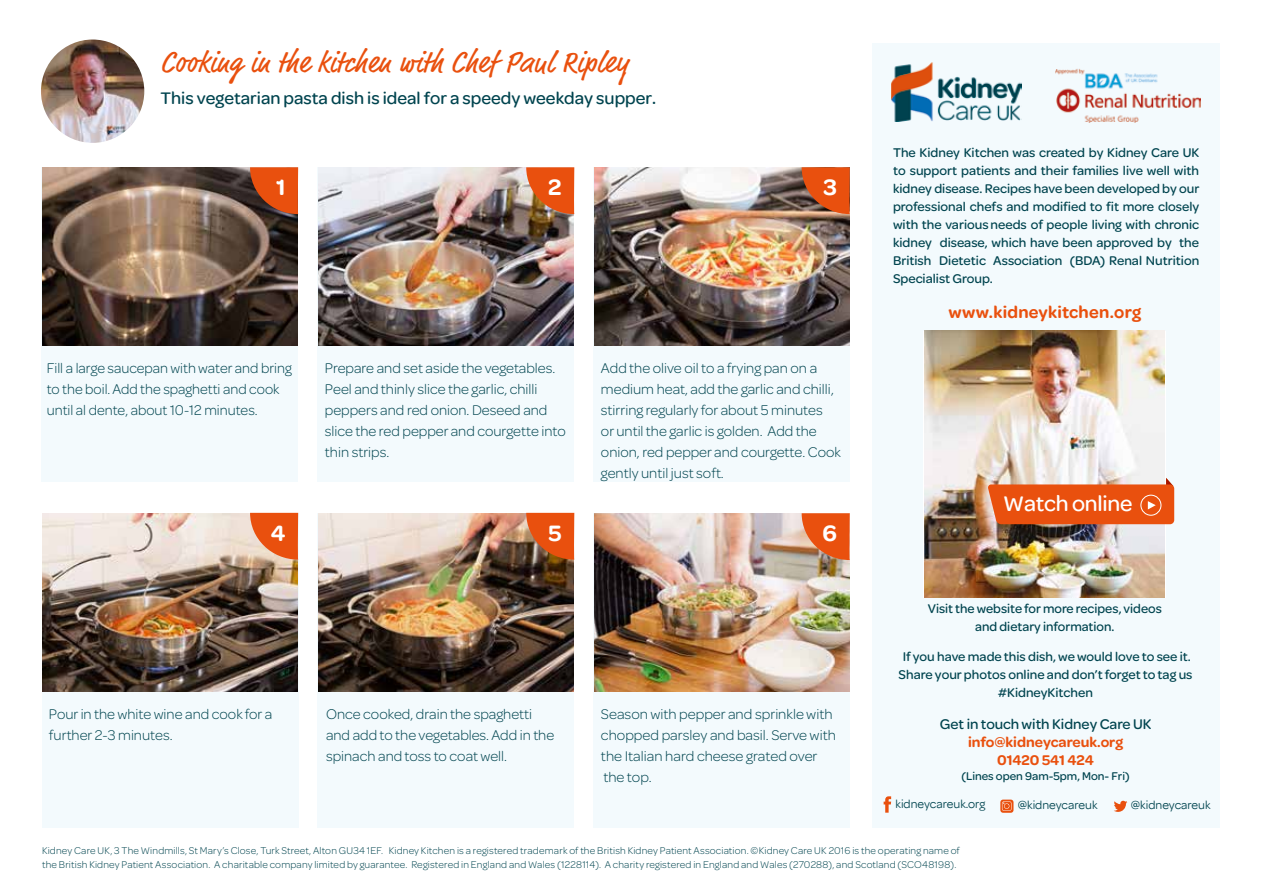
<style>
.page{position:relative;width:1263px;height:893px;background:#fff}
.page>*{position:absolute;margin:0;border:0;box-sizing:border-box;transform-origin:0 0}
.t1{font:30px "Market Pro";letter-spacing:.01em;color:#e9500e}
.t2{font:600 24px "Omnes";color:#fff}
.t3{font:500 22.95px "Omnes";letter-spacing:-.01em;color:#fff}
.t4{font:500 18px "Omnes";color:#00444f}
.t5{font:600 18px "Omnes";letter-spacing:.015em;color:#e9500e}
.t6{font:300 15px/21px "Omnes";color:#00444f}
.t7{font:600 15px/18px "Omnes";color:#e9500e;text-align:center}
.t8{font:500 15px "Omnes";color:#00444f}
.t9{font:500 13.5px/18px "Omnes";color:#00444f;text-align:center}
.t10{font:12.45px "Omnes";color:#00444f}
.t11{font:500 12px "Omnes";color:#00444f}
.t12{font:300 10.5px/13.5px "Omnes";letter-spacing:.015em;color:#00444f}
</style>
<div class="page">
<div style="left:872px;top:43px;width:348px;height:785px;background:#f3fafd"></div>
<svg style="left:884px;top:796px;width:7px;height:17px"></svg>
<svg style="left:1114px;top:801px;width:13px;height:11px"></svg>
<svg style="left:1000px;top:800px;width:13px;height:13px"></svg>
<svg style="left:1002px;top:801px;width:9px;height:10px"></svg>
<img style="left:41px;top:40px;width:103px;height:103px;border-radius:52px">
<img style="left:892px;top:63px;width:129px;height:59px">
<img style="left:924px;top:331px;width:241px;height:266px">
<svg style="left:987px;top:478px;width:187px;height:46px;background:#e96931"></svg>
<div style="left:318px;top:167px;width:256px;height:315px;background:#f3fafd"></div>
<div style="left:317px;top:513px;width:257px;height:315px;background:#f3fafd"></div>
<img style="left:319px;top:167px;width:255px;height:179px">
<img style="left:319px;top:513px;width:255px;height:179px">
<div style="left:593px;top:167px;width:257px;height:315px;background:#f3fafd"></div>
<div style="left:593px;top:513px;width:257px;height:315px;background:#f3fafd"></div>
<img style="left:595px;top:167px;width:255px;height:179px">
<img style="left:595px;top:513px;width:255px;height:179px">
<div style="left:41px;top:167px;width:257px;height:315px;background:#f3fafd"></div>
<div style="left:43px;top:513px;width:256px;height:315px;background:#f3fafd"></div>
<img style="left:43px;top:167px;width:255px;height:179px">
<img style="left:43px;top:513px;width:255px;height:179px">
<svg style="left:802px;top:167px;width:48px;height:47px;background:#d1551f"></svg>
<svg style="left:802px;top:513px;width:48px;height:47px;background:#df6229"></svg>
<svg style="left:526px;top:167px;width:48px;height:47px;background:#d85d24"></svg>
<svg style="left:526px;top:513px;width:48px;height:47px;background:#d0541a"></svg>
<svg style="left:250px;top:167px;width:48px;height:47px;background:#c24915"></svg>
<svg style="left:250px;top:513px;width:48px;height:47px;background:#e96e37"></svg>
<img style="left:1055px;top:69px;width:145px;height:54px">
<h1 class="t1" style="left:161px;top:42px;width:469px">Cooking in the kitchen with Chef Paul Ripley</h1>
<p class="t4" style="left:161px;top:88px;width:497px">This vegetarian pasta dish is ideal for a speedy weekday supper.</p>
<h2 class="t2" style="left:276px;top:174px;width:11px">1</h2>
<h2 class="t2" style="left:548px;top:174px;width:15px">2</h2>
<h2 class="t2" style="left:823px;top:174px;width:15px">3</h2>
<p class="t6" style="left:47px;top:357px;width:246px">Fill a large saucepan with water and bring to the boil. Add the spaghetti and cook until al dente, about 10-12 minutes.</p>
<h2 class="t2" style="left:271px;top:519px;width:16px">4</h2>
<p class="t6" style="left:325px;top:357px;width:242px">Prepare and set aside the vegetables.<br>Peel and thinly slice the garlic, chilli peppers and red onion. Deseed and slice the red pepper and courgette into thin strips.</p>
<h2 class="t2" style="left:548px;top:519px;width:15px">5</h2>
<p class="t6" style="left:601px;top:357px;width:241px">Add the olive oil to a frying pan on a medium heat, add the garlic and chilli, stirring regularly for about 5 minutes<br>or until the garlic is golden. Add the onion, red pepper and courgette. Cook gently until just soft.</p>
<h2 class="t2" style="left:822px;top:520px;width:16px">6</h2>
<p class="t6" style="left:49px;top:702px;width:225px">Pour in the white wine and cook for a further 2-3 minutes.</p>
<p class="t6" style="left:326px;top:702px;width:230px">Once cooked, drain the spaghetti and add to the vegetables. Add in the spinach and toss to coat well.</p>
<p class="t6" style="left:601px;top:702px;width:236px">Season with pepper and sprinkle with chopped parsley and basil. Serve with the Italian hard cheese grated over the top.</p>
<p class="t9" style="left:893px;top:142px;width:308px;text-align:justify">The Kidney Kitchen was created by Kidney Care UK to support patients and their families live well with kidney disease. Recipes have been developed by our professional chefs and modified to fit more closely with the various needs of people living with chronic kidney disease, which have been approved by the British Dietetic Association (BDA) Renal Nutrition Specialist Group.</p>
<p class="t5" style="left:948px;top:302px;width:194px">www.kidneykitchen.org</p>
<h3 class="t3" style="left:1003px;top:490px;width:131px">Watch online</h3>
<p class="t9" style="left:928px;top:599px;width:235px">Visit the website for more recipes, videos and dietary information.</p>
<p class="t9" style="left:899px;top:646px;width:295px">If you have made this dish, we would love to see it.<br>Share your photos online and don’t forget to tag us #KidneyKitchen</p>
<p class="t8" style="left:940px;top:714px;width:213px">Get in touch with Kidney Care UK</p>
<p class="t7" style="left:968px;top:732px;width:157px">info@kidneycareuk.org<br>01420 541 424</p>
<p class="t11" style="left:961px;top:768px;width:170px">(Lines open 9am-5pm, Mon- Fri)</p>
<p class="t10" style="left:895px;top:797px;width:91px">kidneycareuk.org</p>
<p class="t10" style="left:1018px;top:798px;width:81px">@kidneycareuk</p>
<p class="t10" style="left:1131px;top:798px;width:81px">@kidneycareuk</p>
<p class="t12" style="left:42px;top:843px;width:919px">Kidney Care UK, 3 The Windmills, St Mary’s Close, Turk Street, Alton GU34 1EF. Kidney Kitchen is a registered trademark of the British Kidney Patient Association. ©Kidney Care UK 2016 is the operating name of the British Kidney Patient Association. A charitable company limited by guarantee. Registered in England and Wales (1228114). A charity registered in England and Wales (270288), and Scotland (SCO48198).</p>
</div>
